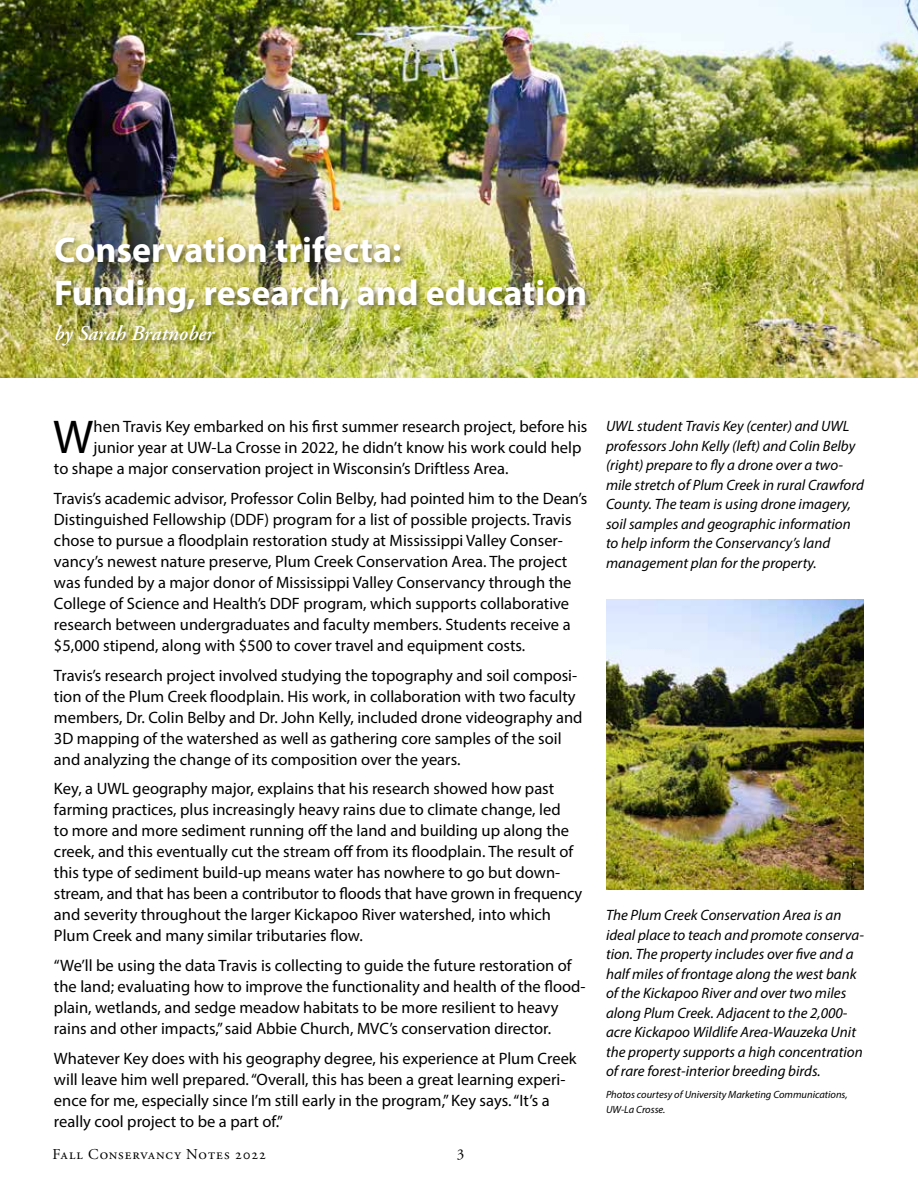
<style>
.page{position:relative;width:918px;height:1188px;background:#fff}
.page>*{position:absolute;margin:0;border:0;box-sizing:border-box;transform-origin:0 0}
.t1{font:47.7px "Myriad Pro";color:#000}
.t2{font:700 36px/42.8px "Myriad Pro";color:#fff}
.t3{font:italic 600 21px "Adobe Garamond Pro";color:#fff}
.t4{font:16.5px/21px "Myriad Pro";color:#000}
.t5{font:italic 15px/19.5px "Myriad Pro";color:#000}
.t6{font:15px "Adobe Garamond Pro";letter-spacing:.055em;color:#000}
.t7{font:italic 10.5px/15px "Myriad Pro";color:#000}
</style>
<div class="page">
<img style="left:0;top:0;width:918px;height:378px">
<div style="left:53px;top:234px;width:541px;height:120px;background:#000;opacity:.48"></div>
<img style="left:606px;top:599px;width:258px;height:290px">
<h2 class="t2" style="left:54px;top:227px;width:535px">Conservation trifecta:<br>Funding, research, and education</h2>
<p class="t3" style="left:54px;top:321px;width:161px">by Sarah Bratnober</p>
<h1 class="t1" style="left:53px;top:408px;width:42px">W</h1>
<p class="t4" style="left:94px;top:416px;width:495px">hen Travis Key embarked on his first summer research project, before his</p>
<p class="t4" style="left:94px;top:437px;width:489px">junior year at UW-La Crosse in 2022, he didn’t know his work could help</p>
<p class="t4" style="left:54px;top:458px;width:456px">to shape a major conservation project in Wisconsin’s Driftless Area.</p>
<p class="t4" style="left:54px;top:488px;width:535px">Travis’s academic advisor, Professor Colin Belby, had pointed him to the Dean’s Distinguished Fellowship (DDF) program for a list of possible projects. Travis chose to pursue a floodplain restoration study at Mississippi Valley Conser&shy;vancy’s newest nature preserve, Plum Creek Conservation Area. The project was funded by a major donor of Mississippi Valley Conservancy through the College of Science and Health’s DDF program, which supports collaborative research between undergraduates and faculty members. Students receive a $5,000 stipend, along with $500 to cover travel and equipment costs.</p>
<p class="t4" style="left:54px;top:664px;width:530px">Travis’s research project involved studying the topography and soil composi&shy;tion of the Plum Creek floodplain. His work, in collaboration with two faculty members, Dr. Colin Belby and Dr. John Kelly, included drone videography and 3D mapping of the watershed as well as gathering core samples of the soil and analyzing the change of its composition over the years.</p>
<p class="t4" style="left:54px;top:778px;width:530px">Key, a UWL geography major, explains that his research showed how past farming practices, plus increasingly heavy rains due to climate change, led<br>to more and more sediment running off the land and building up along the creek, and this eventually cut the stream off from its floodplain. The result of this type of sediment build-up means water has nowhere to go but down&shy;stream, and that has been a contributor to floods that have grown in frequency and severity throughout the larger Kickapoo River watershed, into which Plum Creek and many similar tributaries flow.</p>
<p class="t4" style="left:54px;top:955px;width:533px">“We’ll be using the data Travis is collecting to guide the future restoration of the land; evaluating how to improve the functionality and health of the flood&shy;plain, wetlands, and sedge meadow habitats to be more resilient to heavy rains and other impacts,” said Abbie Church, MVC’s conservation director.</p>
<p class="t4" style="left:54px;top:1047px;width:524px">Whatever Key does with his geography degree, his experience at Plum Creek will leave him well prepared. “Overall, this has been a great learning experi&shy;ence for me, especially since I’m still early in the program,” Key says. “It’s a really cool project to be a part of.”</p>
<p class="t6" style="left:53px;top:1145px;width:215px">Fall Conservancy Notes 2022</p>
<p class="t6" style="left:457px;top:1145px;width:9px">3</p>
<p class="t5" style="left:606px;top:416px;width:259px">UWL student Travis Key (center) and UWL professors John Kelly (left) and Colin Belby (right) prepare to fly a drone over a two&shy;mile stretch of Plum Creek in rural Crawford County. The team is using drone imagery, soil samples and geographic information to help inform the Conservancy’s land management plan for the property.</p>
<p class="t5" style="left:606px;top:905px;width:259px">The Plum Creek Conservation Area is an ideal place to teach and promote conserva&shy;tion. The property includes over five and a half miles of frontage along the west bank of the Kickapoo River and over two miles along Plum Creek. Adjacent to the 2,000- acre Kickapoo Wildlife Area-Wauzeka Unit the property supports a high concentration of rare forest-interior breeding birds.</p>
<p class="t7" style="left:606px;top:1087px;width:243px">Photos courtesy of University Marketing Communications,<br>UW-La Crosse.</p>
</div>
